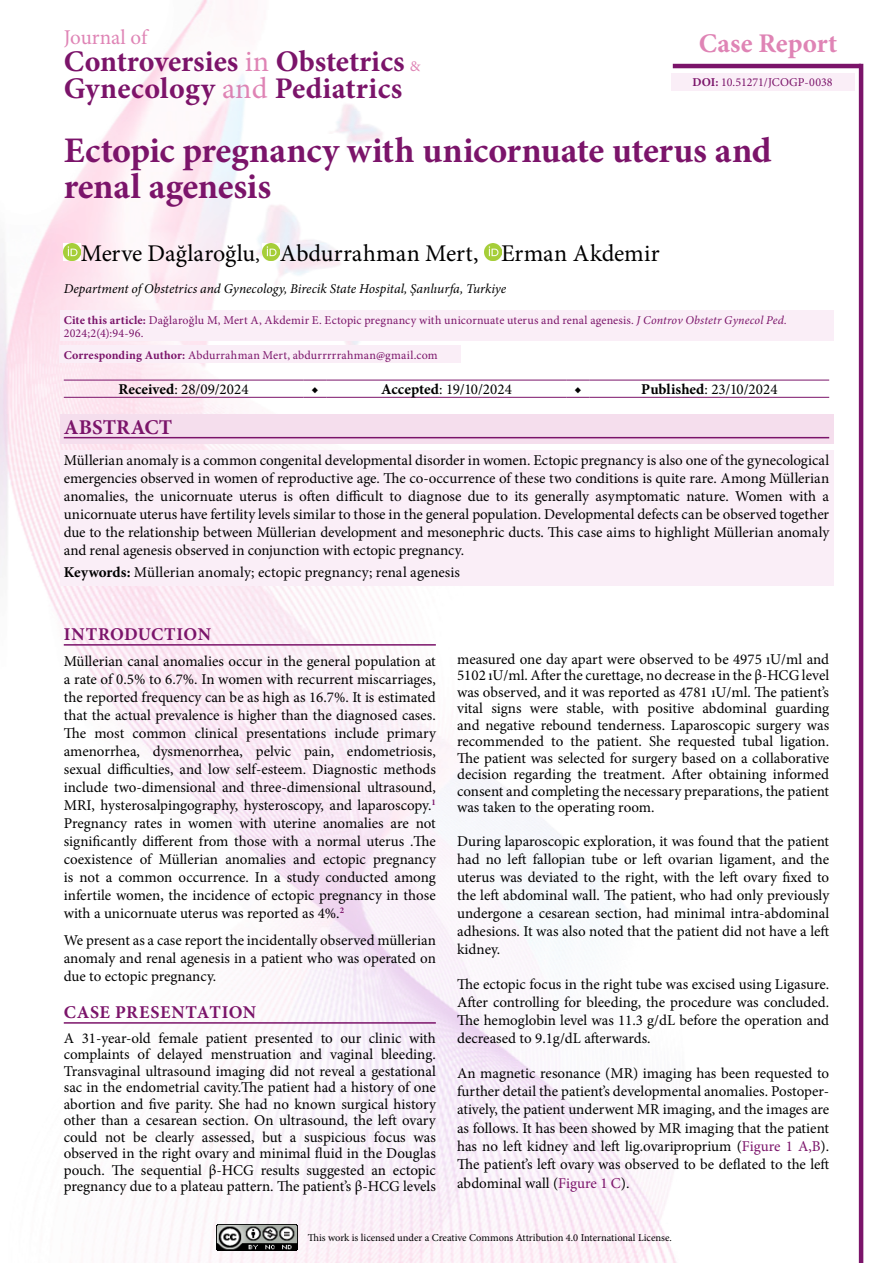
<style>
.page{position:relative;width:893px;height:1263px;background:#fff}
.page>*{position:absolute;margin:0;border:0;box-sizing:border-box;transform-origin:0 0}
.t1{font:700 36px/36px "Minion Pro";letter-spacing:-.01em;color:#7b146a}
.t2{font:700 30px/27px "Minion Pro";color:#7b146a}
.t3{font:700 27px "Minion Pro";letter-spacing:.005em;color:#df84b5}
.t4{font:24px "Minion Pro";color:#000}
.t5{font:21px "Minion Pro";letter-spacing:-.005em;color:#df84b5}
.t6{font:700 21px "Minion Pro";letter-spacing:.005em;color:#7b146a}
.t7{font:700 18px "Minion Pro";letter-spacing:.025em;color:#7b146a}
.t8{font:15px/18px "Minion Pro";color:#000;text-align:justify}
.t9{font:700 15px "Minion Pro";color:#000}
.t10{font:italic 13.5px "Minion Pro";color:#000}
.t11{font:12px/13.5px "Minion Pro";letter-spacing:.015em;color:#7b146a}
.t12{font:10.5px "Minion Pro";letter-spacing:-.005em;color:#000}
.s1{font-weight:400;color:#df84b5}
.s2{font-weight:400;font-size:15px;color:#df84b5}
.s3{font-weight:700}
.s4{font-style:italic}
.s5{color:#7b146a}
</style>
<div class="page">
<img style="left:0;top:0;width:864px;height:1263px">
<hr style="left:673px;top:64px;width:188px;height:4px;background:#7b146a">
<hr style="left:859px;top:64px;width:4px;height:1199px;background:#7b146a">
<img style="left:216px;top:1225px;width:81px;height:25px">
<img style="left:64px;top:244px;width:17px;height:17px">
<img style="left:263px;top:244px;width:17px;height:17px">
<img style="left:484px;top:244px;width:17px;height:17px">
<div style="left:60px;top:415px;width:773px;height:29px;background:#f5deed"></div>
<hr style="left:64px;top:437px;width:765px;height:1px;background:#7b146a">
<div style="left:60px;top:450px;width:773px;height:113px;background:#faeef7"></div>
<div style="left:60px;top:562px;width:773px;height:23px;background:#faeef7"></div>
<hr style="left:64px;top:644px;width:372px;height:2px;background:#7b146a">
<hr style="left:64px;top:1022px;width:372px;height:2px;background:#7b146a">
<div style="left:671px;top:73px;width:183px;height:17px;background:#faeef7"></div>
<div style="left:60px;top:310px;width:773px;height:31px;background:#faeef7"></div>
<div style="left:60px;top:346px;width:401px;height:17px;background:#faeef7"></div>
<hr style="left:64px;top:380px;width:239px;height:1px;background:#7b146a">
<svg style="left:303px;top:380px;width:24px;height:1px"></svg>
<hr style="left:327px;top:380px;width:239px;height:1px;background:#7b146a">
<svg style="left:566px;top:380px;width:24px;height:1px"></svg>
<hr style="left:590px;top:380px;width:239px;height:1px;background:#7b146a">
<hr style="left:64px;top:397px;width:239px;height:1px;background:#7b146a">
<svg style="left:303px;top:397px;width:24px;height:1px"></svg>
<hr style="left:327px;top:397px;width:239px;height:1px;background:#7b146a">
<svg style="left:566px;top:397px;width:24px;height:1px"></svg>
<hr style="left:590px;top:397px;width:239px;height:1px;background:#7b146a">
<h3 class="t5" style="left:64px;top:24px;width:85px">Journal of</h3>
<h2 class="t2" style="left:64px;top:48px;width:358px">Controversies <span class="s1">in</span> Obstetrics <span class="s2">&amp;<br></span>Gynecology <span class="s1">and</span> Pediatrics</h2>
<h3 class="t3" style="left:699px;top:25px;width:140px">Case Report</h3>
<p class="t11" style="left:692px;top:76px;width:142px"><span class="s3">DOI:</span> 10.51271/JCOGP-0038</p>
<h1 class="t1" style="left:64px;top:132px;width:709px">Ectopic pregnancy with unicornuate uterus and renal agenesis</h1>
<h3 class="t4" style="left:81px;top:237px;width:580px">Merve Dağlaroğlu, Abdurrahman Mert, Erman Akdemir</h3>
<p class="t10" style="left:64px;top:279px;width:444px">Department of Obstetrics and Gynecology, Birecik State Hospital, Şanlıurfa, Turkiye</p>
<p class="t11" style="left:64px;top:313px;width:725px"><span class="s3">Cite this article:</span> Dağlaroğlu M, Mert A, Akdemir E. Ectopic pregnancy with unicornuate uterus and renal agenesis. <span class="s4">J Controv Obstetr Gynecol Ped.<br></span>2024;2(4):94-96.</p>
<p class="t11" style="left:64px;top:348px;width:375px"><span class="s3">Corresponding Author:</span> Abdurrahman Mert, abdurrrrrahman@gmail.com</p>
<p class="t8" style="left:119px;top:380px;width:132px"><span class="s3">Received</span>: 28/09/2024</p>
<p class="t9" style="left:311px;top:379px;width:9px">◆</p>
<p class="t8" style="left:381px;top:380px;width:132px"><span class="s3">Accepted</span>: 19/10/2024</p>
<p class="t9" style="left:574px;top:379px;width:9px">◆</p>
<p class="t8" style="left:641px;top:380px;width:138px"><span class="s3">Published</span>: 23/10/2024</p>
<h3 class="t6" style="left:64px;top:413px;width:110px">ABSTRACT</h3>
<p class="t8" style="left:64px;top:451px;width:767px">Müllerian anomaly is a common congenital developmental disorder in women. Ectopic pregnancy is also one of the gynecological emergencies observed in women of reproductive age. The co-occurrence of these two conditions is quite rare. Among Müllerian anomalies, the unicornuate uterus is often difficult to diagnose due to its generally asymptomatic nature. Women with a unicornuate uterus have fertility levels similar to those in the general population. Developmental defects can be observed together due to the relationship between Müllerian development and mesonephric ducts. This case aims to highlight Müllerian anomaly and renal agenesis observed in conjunction with ectopic pregnancy.</p>
<p class="t8" style="left:64px;top:563px;width:398px"><span class="s3">Keywords:</span> Müllerian anomaly; ectopic pregnancy; renal agenesis</p>
<p class="t7" style="left:64px;top:621px;width:149px">INTRODUCTION</p>
<p class="t8" style="left:64px;top:653px;width:374px">Müllerian canal anomalies occur in the general population at a rate of 0.5% to 6.7%. In women with recurrent miscarriages, the reported frequency can be as high as 16.7%. It is estimated that the actual prevalence is higher than the diagnosed cases.<br>The most common clinical presentations include primary amenorrhea, dysmenorrhea, pelvic pain, endometriosis, sexual difficulties, and low self-esteem. Diagnostic methods include two-dimensional and three-dimensional ultrasound, MRI, hysterosalpingography, hysteroscopy, and laparoscopy.<sup>1<br></sup>Pregnancy rates in women with uterine anomalies are not significantly different from those with a normal uterus .The coexistence of Müllerian anomalies and ectopic pregnancy is not a common occurrence. In a study conducted among infertile women, the incidence of ectopic pregnancy in those with a unicornuate uterus was reported as 4%.<sup>2</sup></p>
<p class="t8" style="left:64px;top:931px;width:374px">We present as a case report the incidentally observed müllerian anomaly and renal agenesis in a patient who was operated on due to ectopic pregnancy.</p>
<p class="t7" style="left:64px;top:999px;width:194px">CASE PRESENTATION</p>
<p class="t8" style="left:64px;top:1030px;width:374px;line-height:16.5px">A 31-year-old female patient presented to our clinic with complaints of delayed menstruation and vaginal bleeding.<br>Transvaginal ultrasound imaging did not reveal a gestational sac in the endometrial cavity.The patient had a history of one abortion and five parity. She had no known surgical history other than a cesarean section. On ultrasound, the left ovary could not be clearly assessed, but a suspicious focus was observed in the right ovary and minimal fluid in the Douglas pouch. The sequential β-HCG results suggested an ectopic pregnancy due to a plateau pattern. The patient’s β-HCG levels</p>
<p class="t8" style="left:457px;top:651px;width:374px;line-height:16.5px">measured one day apart were observed to be 4975 ıU/ml and 5102 ıU/ml. After the curettage, no decrease in the β-HCG level was observed, and it was reported as 4781 ıU/ml. The patient’s vital signs were stable, with positive abdominal guarding and negative rebound tenderness. Laparoscopic surgery was recommended to the patient. She requested tubal ligation.<br>The patient was selected for surgery based on a collaborative decision regarding the treatment. After obtaining informed consent and completing the necessary preparations, the patient was taken to the operating room.</p>
<p class="t8" style="left:457px;top:832px;width:374px">During laparoscopic exploration, it was found that the patient had no left fallopian tube or left ovarian ligament, and the uterus was deviated to the right, with the left ovary fixed to the left abdominal wall. The patient, who had only previously undergone a cesarean section, had minimal intra-abdominal adhesions. It was also noted that the patient did not have a left kidney.</p>
<p class="t8" style="left:457px;top:975px;width:374px">The ectopic focus in the right tube was excised using Ligasure.<br>After controlling for bleeding, the procedure was concluded.<br>The hemoglobin level was 11.3 g/dL before the operation and decreased to 9.1g/dL afterwards.</p>
<p class="t8" style="left:457px;top:1064px;width:374px">An magnetic resonance (MR) imaging has been requested to further detail the patient’s developmental anomalies. Postoper&shy;atively, the patient underwent MR imaging, and the images are as follows. It has been showed by MR imaging that the patient has no left kidney and left lig.ovariproprium (<span class="s5">Figure 1 A,B</span>).<br>The patient’s left ovary was observed to be deflated to the left abdominal wall (<span class="s5">Figure 1 C</span>).</p>
<p class="t12" style="left:308px;top:1231px;width:366px">This work is licensed under a Creative Commons Attribution 4.0 International License.</p>
</div>
